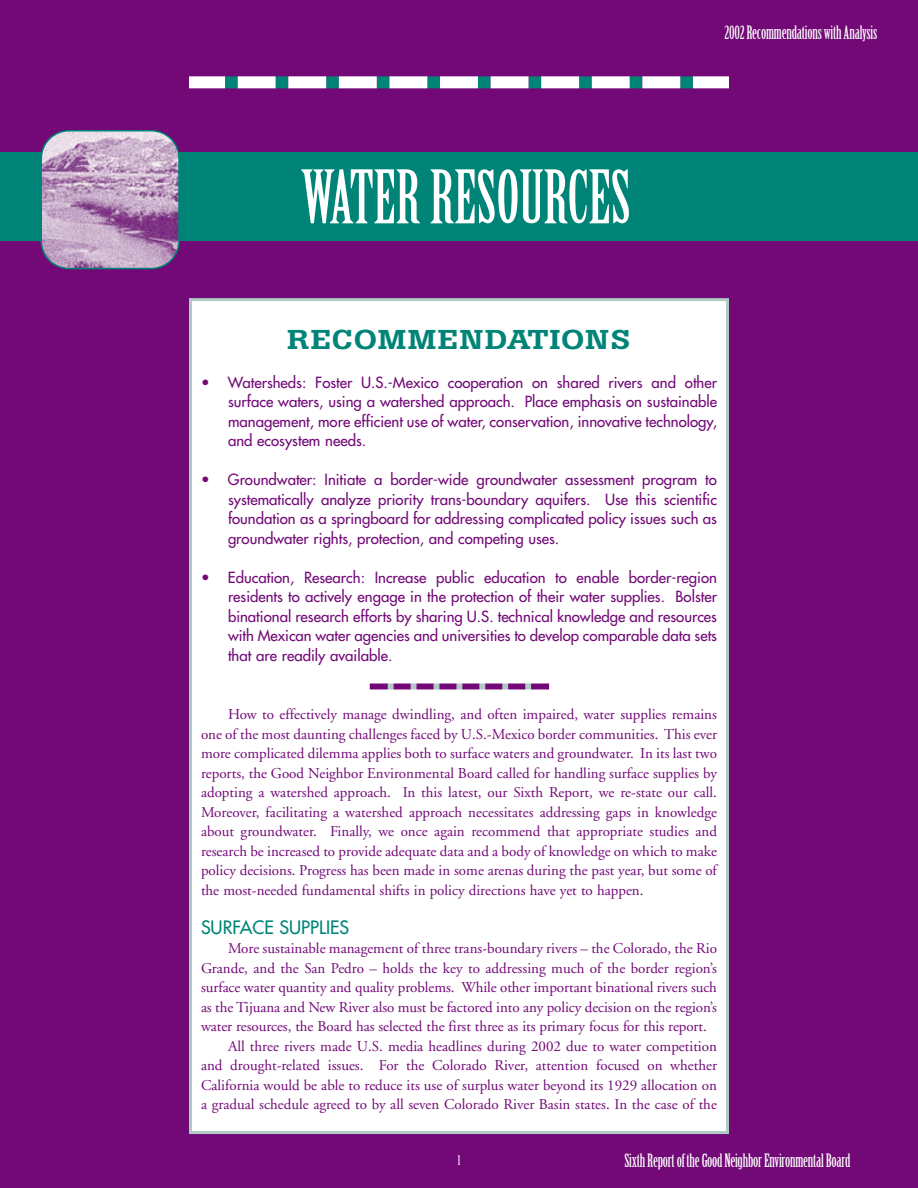
<style>
.page{position:relative;width:918px;height:1188px;background:#720977}
.page>*{position:absolute;margin:0;border:0;box-sizing:border-box;transform-origin:0 0}
.t1{font:72px "Birch";color:#fff}
.t2{font:500 27px "Boton";letter-spacing:.02em;color:#008477;scale:1.3 1}
.t3{font:18px "Birch";letter-spacing:-.01em;color:#fff}
.t4{font:18px "Futura";color:#008477}
.t5{font:15px/19.5px "Adobe Garamond";color:#720977;text-align:justify}
.t6{font:15px/19.5px "Futura";color:#720977;text-align:justify}
.t7{font:13.5px "Birch";color:#fff}
</style>
<div class="page">
<svg style="left:225px;top:76px;width:468px;height:12px;background:#b8d6d7"></svg>
<div style="left:189px;top:76px;width:36px;height:12px;background:#fff"></div>
<div style="left:693px;top:76px;width:36px;height:12px;background:#fff"></div>
<div style="left:0;top:152px;width:918px;height:88px;background:#008477"></div>
<svg style="left:40px;top:130px;width:140px;height:139px;background:#b498bb"></svg>
<div style="left:190px;top:300px;width:538px;height:833px;background:#fff"></div>
<div style="left:189px;top:298px;width:540px;height:836px;border:3px solid #aecbc4"></div>
<svg style="left:388px;top:683px;width:143px;height:6px"></svg>
<div style="left:370px;top:683px;width:18px;height:6px;background:#720977"></div>
<div style="left:531px;top:683px;width:18px;height:6px;background:#720977"></div>
<p class="t1" style="left:301px;top:169px;width:331px">WATER RESOURCES</p>
<p class="t3" style="left:724px;top:25px;width:155px">2002 Recommendations with Analysis</p>
<p class="t2" style="left:287px;top:330px;width:266px">RECOMMENDATIONS</p>
<p class="t6" style="left:228px;top:373px;width:491px;text-indent:-27px">• Watersheds: Foster U.S.-Mexico cooperation on shared rivers and other surface waters, using a watershed approach. Place emphasis on sustainable management, more efficient use of water, conservation, innovative technology, and ecosystem needs.</p>
<p class="t6" style="left:228px;top:471px;width:491px;text-indent:-27px">• Groundwater: Initiate a border-wide groundwater assessment program to systematically analyze priority trans-boundary aquifers. Use this scientific foundation as a springboard for addressing complicated policy issues such as groundwater rights, protection, and competing uses.</p>
<p class="t6" style="left:228px;top:568px;width:491px;text-indent:-27px">• Education, Research: Increase public education to enable border-region residents to actively engage in the protection of their water supplies. Bolster binational research efforts by sharing U.S. technical knowledge and resources with Mexican water agencies and universities to develop comparable data sets that are readily available.</p>
<p class="t5" style="left:201px;top:706px;width:518px;text-indent:27px">How to effectively manage dwindling, and often impaired, water supplies remains one of the most daunting challenges faced by U.S.-Mexico border communities. This ever more complicated dilemma applies both to surface waters and groundwater. In its last two reports, the Good Neighbor Environmental Board called for handling surface supplies by adopting a watershed approach. In this latest, our Sixth Report, we re-state our call.<br>Moreover, facilitating a watershed approach necessitates addressing gaps in knowledge about groundwater. Finally, we once again recommend that appropriate studies and research be increased to provide adequate data and a body of knowledge on which to make policy decisions. Progress has been made in some arenas during the past year, but some of the most-needed fundamental shifts in policy directions have yet to happen.</p>
<p class="t4" style="left:201px;top:918px;width:150px">SURFACE SUPPLIES</p>
<p class="t5" style="left:228px;top:940px;width:490px">More sustainable management of three trans-boundary rivers – the Colorado, the Rio</p>
<p class="t5" style="left:201px;top:960px;width:517px">Grande, and the San Pedro – holds the key to addressing much of the border region’s</p>
<p class="t5" style="left:201px;top:979px;width:518px">surface water quantity and quality problems. While other important binational rivers such</p>
<p class="t5" style="left:201px;top:999px;width:518px">as the Tijuana and New River also must be factored into any policy decision on the region’s</p>
<p class="t5" style="left:201px;top:1018px;width:507px">water resources, the Board has selected the first three as its primary focus for this report.</p>
<p class="t5" style="left:228px;top:1038px;width:490px">All three rivers made U.S. media headlines during 2002 due to water competition</p>
<p class="t5" style="left:201px;top:1057px;width:518px">and drought-related issues. For the Colorado River, attention focused on whether</p>
<p class="t5" style="left:201px;top:1077px;width:517px">California would be able to reduce its use of surplus water beyond its 1929 allocation on</p>
<p class="t5" style="left:201px;top:1096px;width:517px">a gradual schedule agreed to by all seven Colorado River Basin states. In the case of the</p>
<p class="t7" style="left:458px;top:1155px;width:4px">1</p>
<p class="t3" style="left:625px;top:1153px;width:227px">Sixth Report of the Good Neighbor Environmental Board</p>
</div>
